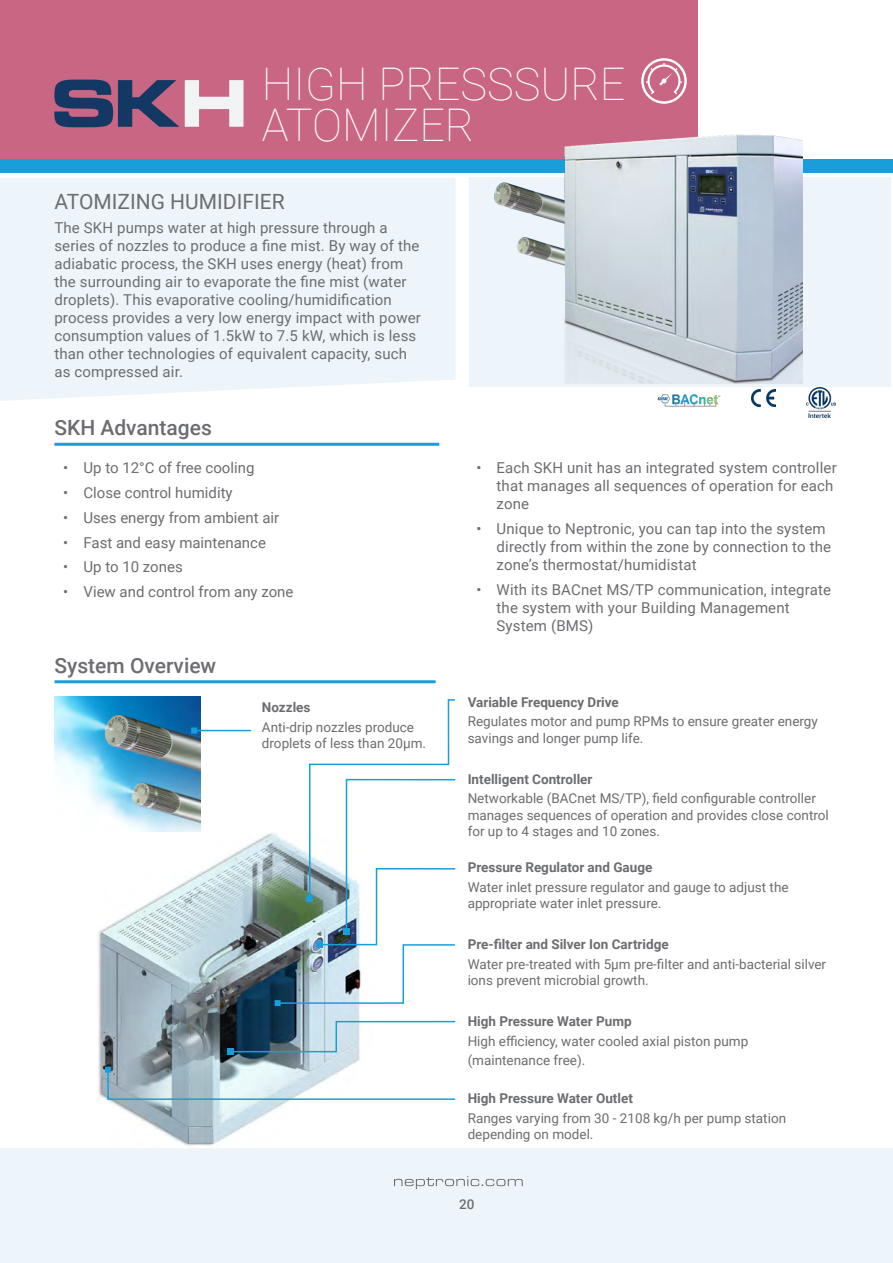
<style>
.page{position:relative;width:893px;height:1263px;background:#fff}
.page>*{position:absolute;margin:0;border:0;box-sizing:border-box;transform-origin:0 0}
.t1{font:100 45px "Roboto";color:#fff}
.t2{font:500 21px "Roboto";color:#6c6d70}
.t3{font:21px "Roboto";color:#6c6d70}
.t4{font:15px/18px "Roboto";letter-spacing:.01em;color:#6c6d70}
.t5{font:13.5px/16.2px "Roboto";color:#6c6d70}
.t6{font:700 13.5px "Roboto";color:#6c6d70}
.t7{font:500 13.5px "Roboto";color:#6c6d70}
</style>
<div class="page">
<div style="left:0;top:1148px;width:893px;height:115px;background:#edf5fb"></div>
<svg style="left:394px;top:1176px;width:129px;height:13px"></svg>
<div style="left:0;top:0;width:697px;height:159px;background:#c86683"></div>
<div style="left:0;top:178px;width:456px;height:223px;background:#edf5fb"></div>
<div style="left:470px;top:177px;width:421px;height:210px;background:#edf5fb"></div>
<div style="left:0;top:159px;width:893px;height:13px;background:#199eda"></div>
<img style="left:479px;top:134px;width:324px;height:250px">
<hr style="left:54px;top:443px;width:385px;height:3px;background:#199eda">
<hr style="left:55px;top:680px;width:381px;height:3px;background:#199eda">
<img style="left:98px;top:832px;width:262px;height:314px">
<svg style="left:228px;top:1020px;width:228px;height:35px"></svg>
<svg style="left:275px;top:699px;width:181px;height:307px"></svg>
<svg style="left:105px;top:1067px;width:351px;height:34px"></svg>
<img style="left:54px;top:697px;width:146px;height:135px">
<hr style="left:194px;top:730px;width:56px;height:1px;background:#199eda">
<svg style="left:191px;top:727px;width:6px;height:6px"></svg>
<svg style="left:54px;top:80px;width:125px;height:47px"></svg>
<svg style="left:185px;top:80px;width:59px;height:47px"></svg>
<img style="left:657px;top:394px;width:64px;height:13px">
<img style="left:752px;top:389px;width:23px;height:17px">
<img style="left:807px;top:388px;width:29px;height:30px">
<svg style="left:641px;top:58px;width:46px;height:46px"></svg>
<p class="t1" style="left:262px;top:52px;width:365px">HIGH PRESSSURE</p>
<p class="t1" style="left:262px;top:94px;width:214px">ATOMIZER</p>
<p class="t3" style="left:54px;top:187px;width:232px">ATOMIZING HUMIDIFIER</p>
<p class="t4" style="left:54px;top:219px;width:368px">The SKH pumps water at high pressure through a series of nozzles to produce a fine mist. By way of the adiabatic process, the SKH uses energy (heat) from the surrounding air to evaporate the fine mist (water droplets). This evaporative cooling/humidification process provides a very low energy impact with power consumption values of 1.5kW to 7.5 kW, which is less than other technologies of equivalent capacity, such as compressed air.</p>
<p class="t2" style="left:54px;top:413px;width:159px">SKH Advantages</p>
<p class="t4" style="left:63px;top:458px;width:193px">• Up to 12°C of free cooling</p>
<p class="t4" style="left:63px;top:483px;width:171px">• Close control humidity</p>
<p class="t4" style="left:63px;top:508px;width:218px">• Uses energy from ambient air</p>
<p class="t4" style="left:63px;top:533px;width:204px">• Fast and easy maintenance</p>
<p class="t4" style="left:63px;top:557px;width:121px">• Up to 10 zones</p>
<p class="t4" style="left:63px;top:582px;width:232px">• View and control from any zone</p>
<p class="t2" style="left:55px;top:650px;width:163px">System Overview</p>
<p class="t6" style="left:262px;top:698px;width:50px">Nozzles</p>
<p class="t5" style="left:262px;top:718px;width:166px">Anti-drip nozzles produce droplets of less than 20µm.</p>
<p class="t4" style="left:497px;top:458px;width:342px;text-indent:-20px">• Each SKH unit has an integrated system controller that manages all sequences of operation for each zone</p>
<p class="t4" style="left:497px;top:519px;width:336px;text-indent:-20px">• Unique to Neptronic, you can tap into the system directly from within the zone by connection to the zone’s thermostat/humidistat</p>
<p class="t4" style="left:497px;top:580px;width:336px;text-indent:-20px">• With its BACnet MS/TP communication, integrate the system with your Building Management<br>System (BMS)</p>
<p class="t6" style="left:468px;top:693px;width:153px">Variable Frequency Drive</p>
<p class="t5" style="left:468px;top:713px;width:352px">Regulates motor and pump RPMs to ensure greater energy savings and longer pump life.</p>
<p class="t6" style="left:468px;top:770px;width:126px">Intelligent Controller</p>
<p class="t5" style="left:468px;top:790px;width:363px">Networkable (BACnet MS/TP), field configurable controller manages sequences of operation and provides close control for up to 4 stages and 10 zones.</p>
<p class="t6" style="left:468px;top:858px;width:186px">Pressure Regulator and Gauge</p>
<p class="t5" style="left:468px;top:878px;width:322px">Water inlet pressure regulator and gauge to adjust the appropriate water inlet pressure.</p>
<p class="t6" style="left:468px;top:935px;width:203px">Pre-filter and Silver Ion Cartridge</p>
<p class="t5" style="left:468px;top:955px;width:360px">Water pre-treated with 5µm pre-filter and anti-bacterial silver ions prevent microbial growth.</p>
<p class="t6" style="left:468px;top:1012px;width:165px">High Pressure Water Pump</p>
<p class="t5" style="left:468px;top:1032px;width:282px">High efficiency, water cooled axial piston pump</p>
<p class="t5" style="left:468px;top:1052px;width:119px">(maintenance free).</p>
<p class="t6" style="left:468px;top:1089px;width:167px">High Pressure Water Outlet</p>
<p class="t5" style="left:468px;top:1109px;width:320px">Ranges varying from 30 - 2108 kg/h per pump station depending on model.</p>
<p class="t7" style="left:459px;top:1195px;width:17px">20</p>
</div>
